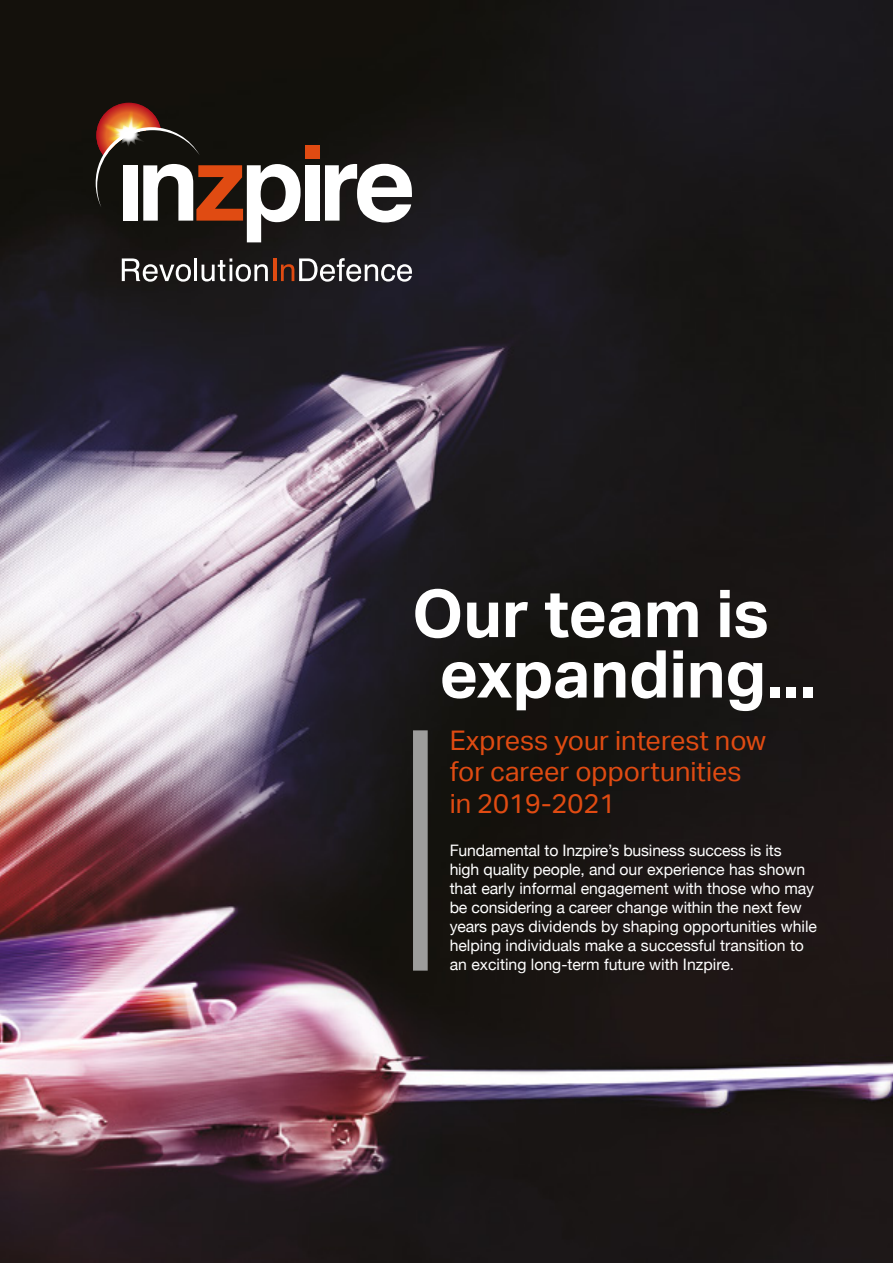
<style>
.page{position:relative;width:893px;height:1263px;background:#fff}
.page>*{position:absolute;margin:0;border:0;box-sizing:border-box;transform-origin:0 0}
.t1{font:700 66px/60.4px "Aktiv Grotesk";letter-spacing:-.005em;color:#fff}
.t2{font:27px/31.5px "Aktiv Grotesk";color:#e04b12}
.t3{font:15.75px/19px "Helvetica Neue";color:#fff}
</style>
<div class="page">
<img style="left:0;top:0;width:893px;height:1263px">
<svg style="left:96px;top:104px;width:205px;height:138px"></svg>
<div style="left:305px;top:165px;width:14px;height:56px;background:#fff"></div>
<svg style="left:325px;top:164px;width:87px;height:58px"></svg>
<div style="left:305px;top:145px;width:14px;height:14px;background:#e04b12"></div>
<div style="left:413px;top:730px;width:15px;height:241px;background:#9d9d9c"></div>
<svg style="left:122px;top:258px;width:69px;height:24px"></svg>
<hr style="left:194px;top:258px;width:3px;height:23px;background:#fff">
<svg style="left:202px;top:258px;width:66px;height:24px"></svg>
<hr style="left:273px;top:258px;width:3px;height:23px;background:#e04b12">
<svg style="left:281px;top:258px;width:131px;height:24px"></svg>
<p class="t1" style="left:439px;top:584px;width:378px;text-indent:-27px">Our team is expanding...</p>
<p class="t2" style="left:450px;top:725px;width:318px">Express your interest now for career opportunities in 2019-2021</p>
<p class="t3" style="left:450px;top:842px;width:369px">Fundamental to Inzpire’s business success is its<br>high quality people, and our experience has shown that early informal engagement with those who may be considering a career change within the next few years pays dividends by shaping opportunities while helping individuals make a successful transition to an exciting long-term future with Inzpire.</p>
</div>
